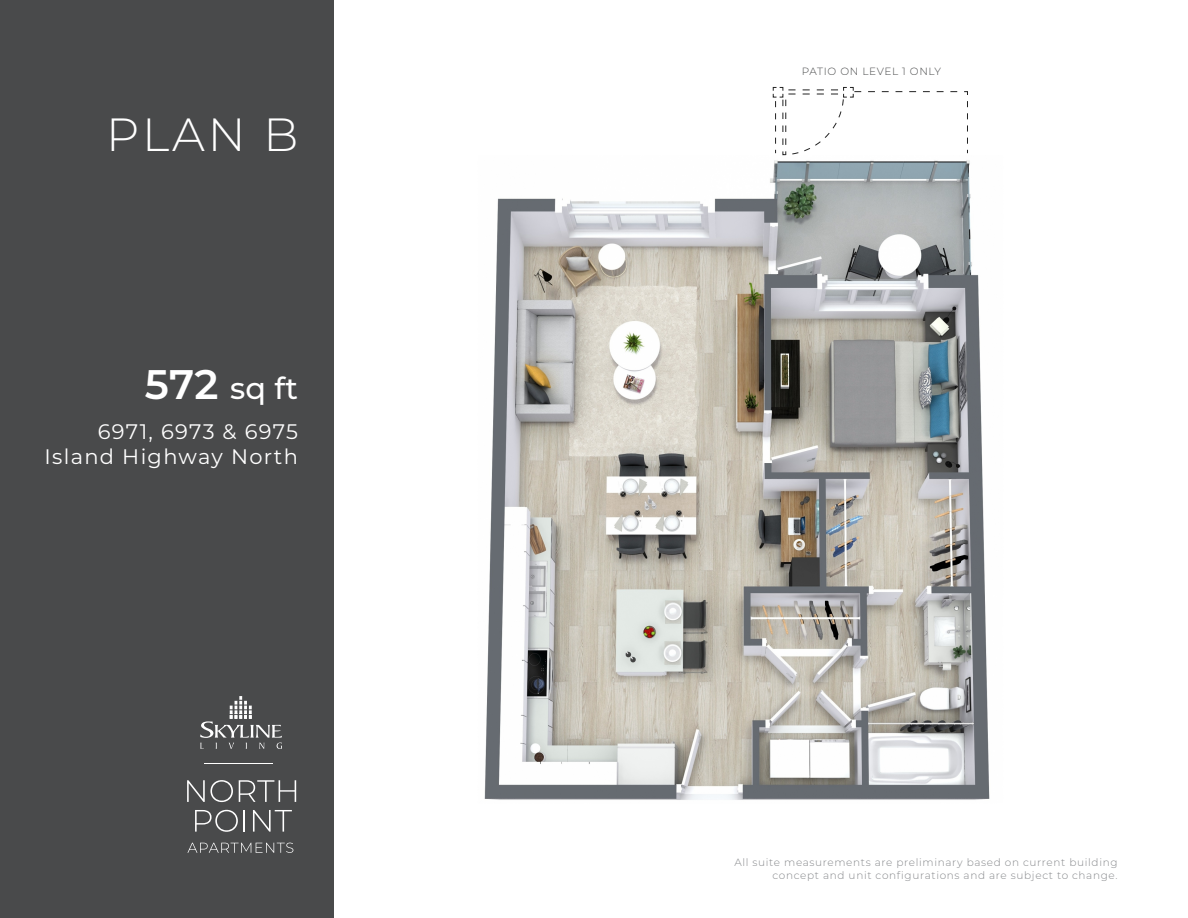
<style>
.page{position:relative;width:1188px;height:918px;background:#fff}
.page>*{position:absolute;margin:0;border:0;box-sizing:border-box;transform-origin:0 0}
.t1{font:300 46.5px "Montserrat";color:#fff}
.t2{font:500 30.3px "Montserrat";color:#fff}
.t3{font:21px/25.2px "Montserrat";letter-spacing:.06em;color:#fff;text-align:right}
.t4{font:300 10.5px/12.6px "Montserrat";letter-spacing:.06em;color:#87898c;text-align:right}
.t5{font:300 10.5px "Montserrat";letter-spacing:.06em;color:#494a4b}
.s1{font-weight:600;font-size:41.25px}
</style>
<div class="page">
<div style="left:0;top:0;width:334px;height:918px;background:#494a4b"></div>
<img style="left:484px;top:160px;width:506px;height:640px">
<svg style="left:964px;top:91px;width:4px;height:53px"></svg>
<svg style="left:773px;top:87px;width:184px;height:68px"></svg>
<hr style="left:205px;top:763px;width:68px;height:1px;background:#fff">
<svg style="left:187px;top:780px;width:46px;height:22px"></svg>
<svg style="left:239px;top:780px;width:57px;height:22px"></svg>
<svg style="left:195px;top:810px;width:43px;height:22px"></svg>
<svg style="left:244px;top:810px;width:1px;height:22px"></svg>
<svg style="left:253px;top:810px;width:39px;height:22px"></svg>
<svg style="left:200px;top:696px;width:82px;height:53px"></svg>
<svg style="left:187px;top:843px;width:106px;height:10px"></svg>
<h1 class="t1" style="left:106px;top:103px;width:194px">PLAN B</h1>
<h2 class="t2" style="left:145px;top:367px;width:155px"><span class="s1">572</span> sq ft</h2>
<h3 class="t3" style="left:45px;top:418px;width:255px">6971, 6973 &amp; 6975<br>Island Highway North</h3>
<p class="t5" style="left:802px;top:65px;width:141px">PATIO ON LEVEL 1 ONLY</p>
<p class="t4" style="left:734px;top:856px;width:385px">All suite measurements are preliminary based on current building concept and unit configurations and are subject to change.</p>
</div>
